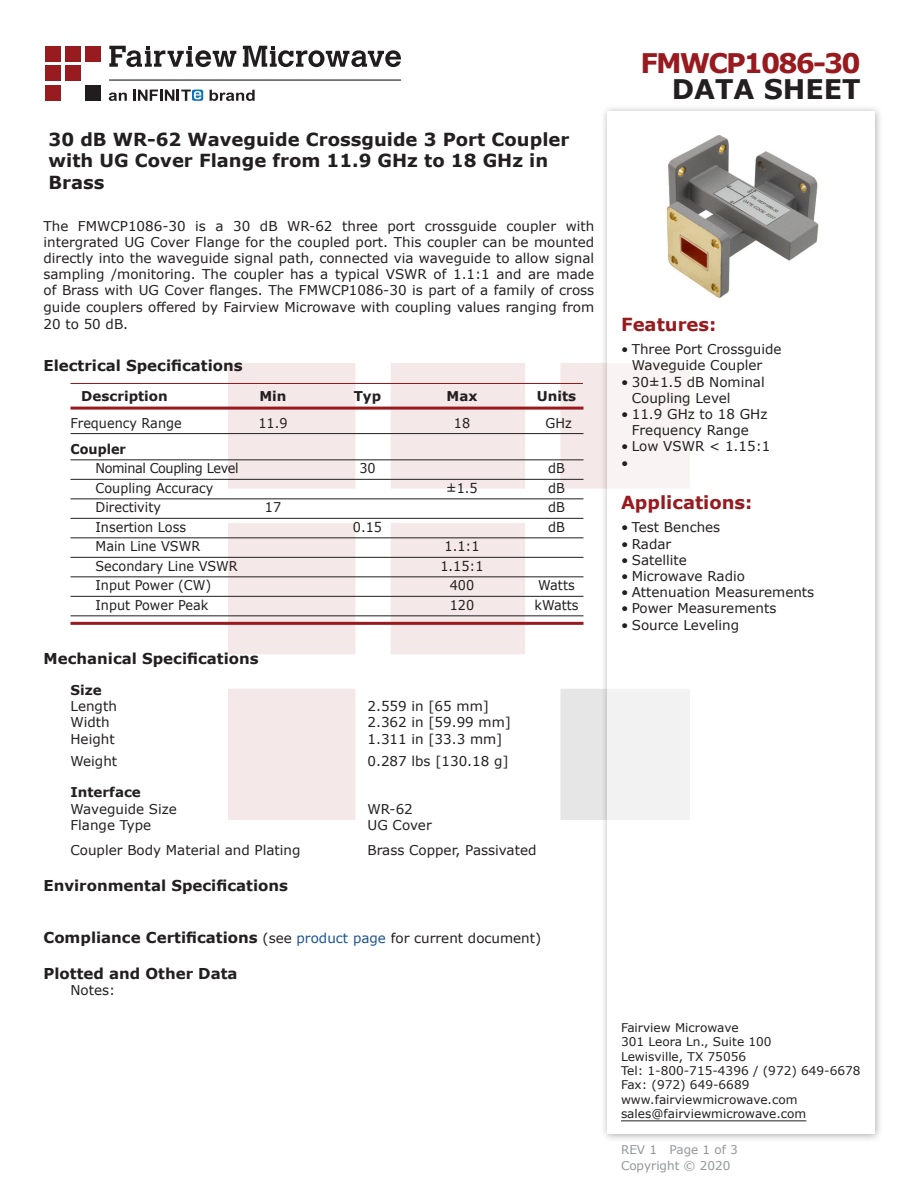
<style>
.page{position:relative;width:918px;height:1188px;background:#fff}
.page>*{position:absolute;margin:0;border:0;box-sizing:border-box;transform-origin:0 0}
.FM{font:700 27px "Verdana";letter-spacing:-.07em;color:#981a1e}
.t1{font:700 27px "Verdana";color:#231f20}
.Web_Description_Para{font:700 18px/21.6px "Verdana";color:#231f20}
.Applications_Header{font:700 18px "Verdana";color:#981a1e}
.Head1_for_Compliance{font:700 15px "Verdana";color:#231f20}
.Head1{font:700 15px "Verdana";color:#231f20}
.MarketingDescription{font:13.5px/16.4px "Verdana";color:#231f20}
.Specs_Para{font:13.5px "Verdana";color:#231f20}
.Table-Body{font:13.5px "Verdana";color:#231f20;scale:.95 1}
.Table-Header{font:700 13.5px "Verdana";color:#231f20}
.Table-Body-2{font:13.5px "Verdana";letter-spacing:-.03em;color:#231f20;scale:.95 1}
.Head2{font:700 13.5px "Verdana";color:#231f20}
.Table-Body-3{font:700 13.5px "Verdana";color:#231f20;scale:.95 1}
.FM_Info{font:12px "Verdana";color:#231f20}
.REV_Info{font:12px "Verdana";color:#939598}
.s1{font-weight:400;font-size:13.5px}
.s2{font-weight:400;font-size:13.5px;color:#1a5392}
</style>
<div class="page">
<img style="left:228px;top:364px;width:372px;height:456px">
<div style="left:45px;top:46px;width:16px;height:15px;background:#971b1f"></div>
<div style="left:65px;top:66px;width:16px;height:15px;background:#971b1f"></div>
<div style="left:85px;top:85px;width:16px;height:16px;background:#211d1e"></div>
<div style="left:45px;top:85px;width:16px;height:16px;background:#971b1f"></div>
<div style="left:85px;top:46px;width:16px;height:15px;background:#971b1f"></div>
<div style="left:45px;top:66px;width:16px;height:15px;background:#971b1f"></div>
<div style="left:65px;top:46px;width:16px;height:15px;background:#971b1f"></div>
<svg style="left:109px;top:46px;width:292px;height:21px"></svg>
<svg style="left:192px;top:90px;width:11px;height:11px"></svg>
<svg style="left:133px;top:90px;width:68px;height:11px"></svg>
<svg style="left:210px;top:90px;width:45px;height:11px"></svg>
<svg style="left:109px;top:93px;width:18px;height:8px"></svg>
<hr style="left:109px;top:80px;width:292px;height:1px;background:#211d1e">
<hr style="left:70px;top:383px;width:513px;height:1px;background:#981a1e">
<hr style="left:70px;top:407px;width:514px;height:3px;background:#981a1e">
<hr style="left:70px;top:433px;width:514px;height:1px;background:#231f20">
<hr style="left:70px;top:460px;width:514px;height:1px;background:#231f20">
<hr style="left:70px;top:479px;width:514px;height:1px;background:#231f20">
<hr style="left:70px;top:499px;width:514px;height:1px;background:#231f20">
<hr style="left:70px;top:518px;width:514px;height:1px;background:#231f20">
<hr style="left:70px;top:538px;width:514px;height:1px;background:#231f20">
<hr style="left:70px;top:557px;width:514px;height:1px;background:#231f20">
<hr style="left:70px;top:577px;width:514px;height:1px;background:#231f20">
<hr style="left:70px;top:596px;width:514px;height:1px;background:#231f20">
<hr style="left:70px;top:616px;width:514px;height:1px;background:#231f20">
<hr style="left:70px;top:622px;width:514px;height:3px;background:#981a1e">
<div style="left:600px;top:104px;width:284px;height:1039px;background:#231f20;opacity:.75"></div>
<div style="left:608px;top:111px;width:267px;height:1023px;background:#fff"></div>
<hr style="left:621px;top:1120px;width:185px;height:1px;background:#231f20">
<img style="left:666px;top:135px;width:153px;height:163px">
<p class="Web_Description_Para" style="left:49px;top:128px;width:522px">30 dB WR-62 Waveguide Crossguide 3 Port Coupler with UG Cover Flange from 11.9 GHz to 18 GHz in<br>Brass</p>
<p class="MarketingDescription" style="left:44px;top:217px;width:552px;text-align:justify">The FMWCP1086-30 is a 30 dB WR-62 three port crossguide coupler with intergrated UG Cover Flange for the coupled port. This coupler can be mounted directly into the waveguide signal path, connected via waveguide to allow signal sampling /monitoring. The coupler has a typical VSWR of 1.1:1 and are made of Brass with UG Cover flanges. The FMWCP1086-30 is part of a family of cross guide couplers offered by Fairview Microwave with coupling values ranging from 20 to 50 dB.</p>
<p class="Head1" style="left:44px;top:355px;width:201px">Electrical Specifications</p>
<p class="Table-Header" style="left:81px;top:386px;width:88px">Description</p>
<p class="Table-Header" style="left:259px;top:386px;width:29px">Min</p>
<p class="Table-Header" style="left:354px;top:386px;width:29px">Typ</p>
<p class="Table-Header" style="left:447px;top:386px;width:32px">Max</p>
<p class="Table-Header" style="left:537px;top:386px;width:41px">Units</p>
<p class="Table-Body" style="left:70px;top:413px;width:119px">Frequency Range</p>
<p class="Table-Body" style="left:258px;top:413px;width:32px">11.9</p>
<p class="Table-Body" style="left:454px;top:413px;width:19px">18</p>
<p class="Table-Body" style="left:546px;top:413px;width:29px">GHz</p>
<p class="Table-Body-3" style="left:70px;top:439px;width:60px">Coupler</p>
<p class="Table-Body-2" style="left:96px;top:459px;width:152px">Nominal Coupling Level</p>
<p class="Table-Body" style="left:359px;top:459px;width:19px">30</p>
<p class="Table-Body" style="left:548px;top:459px;width:19px">dB</p>
<p class="Table-Body" style="left:96px;top:479px;width:126px">Coupling Accuracy</p>
<p class="Table-Body" style="left:446px;top:479px;width:35px">±1.5</p>
<p class="Table-Body" style="left:548px;top:479px;width:19px">dB</p>
<p class="Table-Body" style="left:96px;top:498px;width:70px">Directivity</p>
<p class="Table-Body" style="left:265px;top:498px;width:19px">17</p>
<p class="Table-Body" style="left:548px;top:498px;width:19px">dB</p>
<p class="Table-Body" style="left:96px;top:518px;width:97px">Insertion Loss</p>
<p class="Table-Body" style="left:353px;top:518px;width:32px">0.15</p>
<p class="Table-Body" style="left:548px;top:518px;width:19px">dB</p>
<p class="Table-Body" style="left:96px;top:537px;width:112px">Main Line VSWR</p>
<p class="Table-Body" style="left:445px;top:537px;width:38px">1.1:1</p>
<p class="Table-Body" style="left:96px;top:557px;width:151px">Secondary Line VSWR</p>
<p class="Table-Body" style="left:440px;top:557px;width:47px">1.15:1</p>
<p class="Table-Body" style="left:96px;top:576px;width:123px">Input Power (CW)</p>
<p class="Table-Body" style="left:450px;top:576px;width:27px">400</p>
<p class="Table-Body" style="left:538px;top:576px;width:40px">Watts</p>
<p class="Table-Body" style="left:96px;top:596px;width:120px">Input Power Peak</p>
<p class="Table-Body" style="left:450px;top:596px;width:27px">120</p>
<p class="Table-Body" style="left:534px;top:596px;width:48px">kWatts</p>
<p class="Head1" style="left:44px;top:648px;width:217px">Mechanical Specifications</p>
<p class="Head2" style="left:70px;top:681px;width:33px">Size</p>
<p class="Specs_Para" style="left:70px;top:697px;width:48px">Length</p>
<p class="Specs_Para" style="left:368px;top:697px;width:123px">2.559 in [65 mm]</p>
<p class="Specs_Para" style="left:70px;top:713px;width:41px">Width</p>
<p class="Specs_Para" style="left:368px;top:713px;width:145px">2.362 in [59.99 mm]</p>
<p class="Specs_Para" style="left:70px;top:729px;width:46px">Height</p>
<p class="Specs_Para" style="left:368px;top:729px;width:136px">1.311 in [33.3 mm]</p>
<p class="Specs_Para" style="left:70px;top:752px;width:48px">Weight</p>
<p class="Specs_Para" style="left:368px;top:752px;width:143px">0.287 lbs [130.18 g]</p>
<p class="Head2" style="left:70px;top:783px;width:72px">Interface</p>
<p class="Specs_Para" style="left:70px;top:799px;width:108px">Waveguide Size</p>
<p class="Specs_Para" style="left:368px;top:799px;width:47px">WR-62</p>
<p class="Specs_Para" style="left:70px;top:816px;width:82px">Flange Type</p>
<p class="Specs_Para" style="left:368px;top:816px;width:66px">UG Cover</p>
<p class="Specs_Para" style="left:70px;top:841px;width:232px">Coupler Body Material and Plating</p>
<p class="Specs_Para" style="left:368px;top:841px;width:170px">Brass Copper, Passivated</p>
<p class="Head1" style="left:44px;top:875px;width:246px">Environmental Specifications</p>
<p class="Head1_for_Compliance" style="left:44px;top:927px;width:499px">Compliance Certifications <span class="s1">(see</span> <span class="s2">product page</span> <span class="s1">for current document)</span></p>
<p class="Head1_for_Compliance" style="left:44px;top:963px;width:196px">Plotted and Other Data</p>
<p class="Specs_Para" style="left:70px;top:981px;width:46px">Notes:</p>
<p class="FM" style="left:640px;top:44px;width:222px">FMWCP1086-30</p>
<p class="t1" style="left:672px;top:70px;width:191px">DATA SHEET</p>
<p class="Applications_Header" style="left:621px;top:312px;width:97px">Features:</p>
<p class="MarketingDescription" style="left:632px;top:341px;width:151px;text-indent:-11px">• Three Port Crossguide<br>Waveguide Coupler</p>
<p class="MarketingDescription" style="left:632px;top:373px;width:134px;text-indent:-11px">• 30±1.5 dB Nominal<br>Coupling Level</p>
<p class="MarketingDescription" style="left:621px;top:406px;width:148px;text-align:center">• 11.9 GHz to 18 GHz<br>Frequency Range</p>
<p class="MarketingDescription" style="left:621px;top:438px;width:151px">• Low VSWR &lt; 1.15:1</p>
<p class="MarketingDescription" style="left:621px;top:454px;width:9px">•</p>
<p class="Applications_Header" style="left:621px;top:490px;width:133px">Applications:</p>
<p class="MarketingDescription" style="left:621px;top:519px;width:101px">• Test Benches</p>
<p class="MarketingDescription" style="left:621px;top:535px;width:52px">• Radar</p>
<p class="MarketingDescription" style="left:621px;top:552px;width:67px">• Satellite</p>
<p class="MarketingDescription" style="left:621px;top:568px;width:125px">• Microwave Radio</p>
<p class="MarketingDescription" style="left:621px;top:584px;width:195px">• Attenuation Measurements</p>
<p class="MarketingDescription" style="left:621px;top:600px;width:157px">• Power Measurements</p>
<p class="MarketingDescription" style="left:621px;top:616px;width:119px">• Source Leveling</p>
<p class="FM_Info" style="left:621px;top:1019px;width:119px">Fairview Microwave</p>
<p class="FM_Info" style="left:621px;top:1034px;width:152px">301 Leora Ln., Suite 100</p>
<p class="FM_Info" style="left:621px;top:1048px;width:127px">Lewisville, TX 75056</p>
<p class="FM_Info" style="left:621px;top:1062px;width:241px">Tel: 1-800-715-4396 / (972) 649-6678</p>
<p class="FM_Info" style="left:621px;top:1077px;width:130px">Fax: (972) 649-6689</p>
<p class="FM_Info" style="left:621px;top:1091px;width:178px">www.fairviewmicrowave.com</p>
<p class="FM_Info" style="left:621px;top:1106px;width:187px">sales@fairviewmicrowave.com</p>
<p class="REV_Info" style="left:621px;top:1141px;width:118px">REV 1 Page 1 of 3</p>
<p class="REV_Info" style="left:621px;top:1157px;width:111px">Copyright © 2020</p>
</div>
